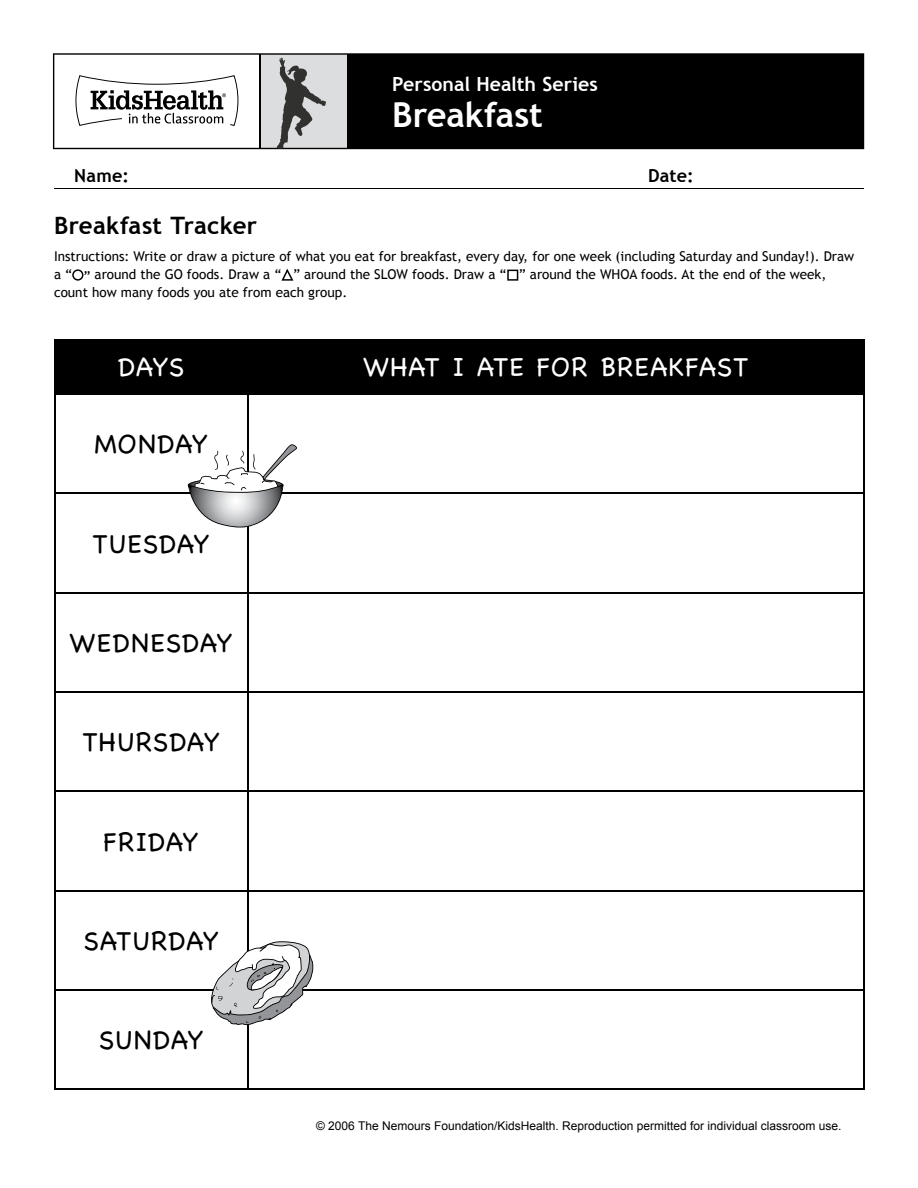
<style>
.page{position:relative;width:918px;height:1188px;background:#fff}
.page>*{position:absolute;margin:0;border:0;box-sizing:border-box;transform-origin:0 0}
.t1{font:700 34.5px "Trebuchet MS";letter-spacing:-.005em;color:#fff}
.t2{font:27px "Chalkboard";letter-spacing:.025em;color:#000}
.t3{font:27px "Chalkboard";letter-spacing:.02em;color:#fff}
.t4{font:700 24px "Trebuchet MS";letter-spacing:.015em;color:#000}
.t5{font:700 19.5px "Trebuchet MS";color:#fff}
.t6{font:700 18px "Trebuchet MS";letter-spacing:.015em;color:#000}
.t7{font:13.5px/18px "Trebuchet MS";color:#000}
.t8{font:12px "Arial";color:#000}
</style>
<div class="page">
<svg style="left:53px;top:53px;width:811px;height:96px;fill:#000"></svg>
<svg style="left:277px;top:57px;width:49px;height:91px;background:#a0a0a0"></svg>
<hr style="left:54px;top:188px;width:810px;height:1px;background:#000">
<svg style="left:72px;top:269px;width:11px;height:12px"></svg>
<svg style="left:281px;top:269px;width:12px;height:12px"></svg>
<svg style="left:507px;top:270px;width:11px;height:11px"></svg>
<div style="left:56px;top:341px;width:807px;height:52px;background:#000"></div>
<hr style="left:54px;top:339px;width:194px;height:2px;background:#000">
<hr style="left:54px;top:341px;width:2px;height:52px;background:#000">
<hr style="left:248px;top:339px;width:617px;height:2px;background:#000">
<hr style="left:247px;top:341px;width:1px;height:52px;background:#000">
<hr style="left:863px;top:341px;width:2px;height:52px;background:#000">
<hr style="left:54px;top:393px;width:194px;height:2px;background:#000">
<hr style="left:54px;top:395px;width:2px;height:98px;background:#000">
<hr style="left:248px;top:393px;width:617px;height:2px;background:#000">
<hr style="left:247px;top:395px;width:1px;height:98px;background:#000">
<hr style="left:863px;top:395px;width:2px;height:98px;background:#000">
<hr style="left:54px;top:493px;width:194px;height:1px;background:#000">
<hr style="left:54px;top:494px;width:2px;height:98px;background:#000">
<hr style="left:248px;top:493px;width:617px;height:1px;background:#000">
<hr style="left:247px;top:494px;width:1px;height:98px;background:#000">
<hr style="left:863px;top:494px;width:2px;height:98px;background:#000">
<hr style="left:54px;top:592px;width:194px;height:1px;background:#000">
<hr style="left:54px;top:593px;width:2px;height:98px;background:#000">
<hr style="left:248px;top:592px;width:617px;height:1px;background:#000">
<hr style="left:247px;top:593px;width:1px;height:98px;background:#000">
<hr style="left:863px;top:593px;width:2px;height:98px;background:#000">
<hr style="left:54px;top:691px;width:194px;height:2px;background:#000">
<hr style="left:54px;top:693px;width:2px;height:98px;background:#000">
<hr style="left:248px;top:691px;width:617px;height:2px;background:#000">
<hr style="left:247px;top:693px;width:1px;height:98px;background:#000">
<hr style="left:863px;top:693px;width:2px;height:98px;background:#000">
<hr style="left:54px;top:791px;width:194px;height:1px;background:#000">
<hr style="left:54px;top:792px;width:2px;height:98px;background:#000">
<hr style="left:248px;top:791px;width:617px;height:1px;background:#000">
<hr style="left:247px;top:792px;width:1px;height:98px;background:#000">
<hr style="left:863px;top:792px;width:2px;height:98px;background:#000">
<hr style="left:54px;top:890px;width:194px;height:1px;background:#000">
<hr style="left:54px;top:891px;width:2px;height:98px;background:#000">
<hr style="left:248px;top:890px;width:617px;height:1px;background:#000">
<hr style="left:247px;top:891px;width:1px;height:98px;background:#000">
<hr style="left:863px;top:891px;width:2px;height:98px;background:#000">
<hr style="left:54px;top:989px;width:194px;height:2px;background:#000">
<hr style="left:54px;top:991px;width:2px;height:98px;background:#000">
<hr style="left:248px;top:989px;width:617px;height:2px;background:#000">
<hr style="left:247px;top:991px;width:1px;height:98px;background:#000">
<hr style="left:863px;top:991px;width:2px;height:98px;background:#000">
<hr style="left:54px;top:1089px;width:194px;height:1px;background:#000">
<hr style="left:248px;top:1089px;width:617px;height:1px;background:#000">
<svg style="left:188px;top:444px;width:110px;height:86px"></svg>
<svg style="left:211px;top:941px;width:102px;height:84px"></svg>
<h3 class="t5" style="left:392px;top:71px;width:207px">Personal Health Series</h3>
<h1 class="t1" style="left:392px;top:93px;width:152px">Breakfast</h1>
<h3 class="t6" style="left:74px;top:164px;width:56px">Name:</h3>
<h3 class="t6" style="left:648px;top:164px;width:47px">Date:</h3>
<h3 class="t4" style="left:54px;top:210px;width:205px">Breakfast Tracker</h3>
<p class="t7" style="left:54px;top:248px;width:802px">Instructions: Write or draw a picture of what you eat for breakfast, every day, for one week (including Saturday and Sunday!). Draw a “ ” around the GO foods. Draw a “ ” around the SLOW foods. Draw a “ ” around the WHOA foods. At the end of the week, count how many foods you ate from each group.</p>
<h2 class="t3" style="left:118px;top:350px;width:68px">DAYS</h2>
<h2 class="t3" style="left:363px;top:350px;width:387px">WHAT I ATE FOR BREAKFAST</h2>
<h2 class="t2" style="left:94px;top:427px;width:115px">MONDAY</h2>
<h2 class="t2" style="left:93px;top:526px;width:119px">TUESDAY</h2>
<h2 class="t2" style="left:70px;top:625px;width:165px">WEDNESDAY</h2>
<h2 class="t2" style="left:82px;top:725px;width:139px">THURSDAY</h2>
<h2 class="t2" style="left:103px;top:824px;width:97px">FRIDAY</h2>
<h2 class="t2" style="left:83px;top:924px;width:137px">SATURDAY</h2>
<h2 class="t2" style="left:99px;top:1023px;width:107px">SUNDAY</h2>
<p class="t8" style="left:316px;top:1118px;width:527px">© 2006 The Nemours Foundation/KidsHealth. Reproduction permitted for individual classroom use.</p>
</div>
